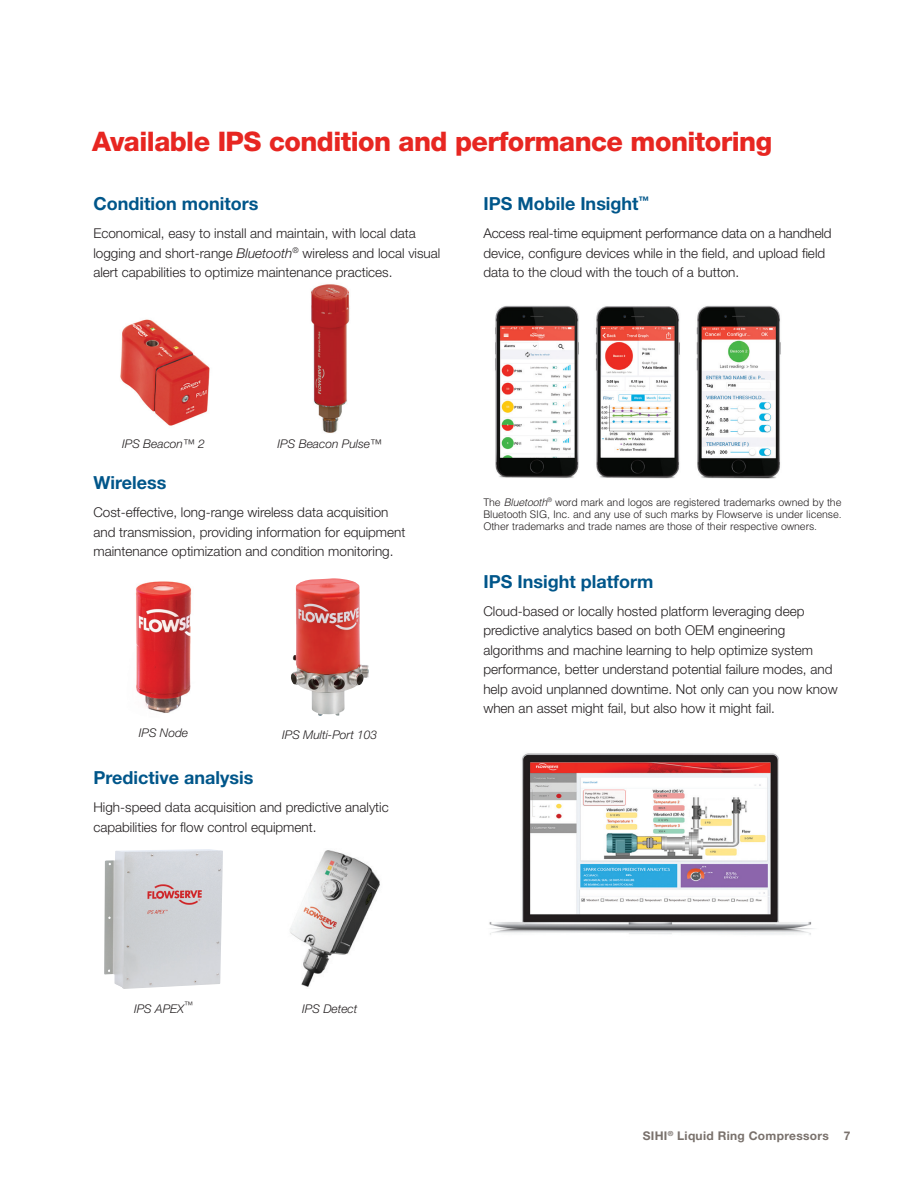
<style>
.page{position:relative;width:918px;height:1188px;background:#fff}
.page>*{position:absolute;margin:0;border:0;box-sizing:border-box;transform-origin:0 0}
.Headline_Level_1__re{font:800 27px "Helvetica Neue LT Std";letter-spacing:-.02em;color:#e72621}
.Subhead_Level_1__blu{font:700 18px "Helvetica Neue LT Std";color:#00568a}
.Body_copy{font:300 13.5px/19.5px "Helvetica Neue LT Std";color:#231f20}
.t1{font:italic 300 12px "Helvetica Neue LT Std";color:#231f20}
.t2{font:700 12px "Helvetica Neue LT Std";letter-spacing:.025em;color:#79716c}
.PB-Foot_Note{font:300 10.5px/12px "Helvetica LT Std";letter-spacing:-.01em;color:#231f20;text-align:justify}
.s1{font-style:italic}
</style>
<div class="page">
<img style="left:290px;top:850px;width:90px;height:137px">
<img style="left:104px;top:849px;width:119px;height:140px">
<img style="left:120px;top:319px;width:90px;height:107px">
<img style="left:311px;top:284px;width:39px;height:149px">
<img style="left:136px;top:581px;width:56px;height:132px">
<img style="left:291px;top:578px;width:78px;height:138px">
<img style="left:489px;top:753px;width:325px;height:182px">
<img style="left:495px;top:305px;width:286px;height:174px">
<p class="Headline_Level_1__re" style="left:92px;top:125px;width:682px">Available IPS condition and performance monitoring</p>
<p class="Subhead_Level_1__blu" style="left:93px;top:193px;width:166px">Condition monitors</p>
<p class="Body_copy" style="left:93px;top:223px;width:348px">Economical, easy to install and maintain, with local data logging and short-range <span class="s1">Bluetooth</span><sup>®</sup> wireless and local visual alert capabilities to optimize maintenance practices.</p>
<p class="Subhead_Level_1__blu" style="left:483px;top:193px;width:167px">IPS Mobile Insight<sup>™</sup></p>
<p class="Body_copy" style="left:483px;top:223px;width:350px">Access real-time equipment performance data on a handheld device, configure devices while in the field, and upload field data to the cloud with the touch of a button.</p>
<p class="t1" style="left:122px;top:436px;width:84px">IPS Beacon™ 2</p>
<p class="t1" style="left:278px;top:436px;width:106px">IPS Beacon Pulse™</p>
<p class="Subhead_Level_1__blu" style="left:93px;top:472px;width:74px">Wireless</p>
<p class="Body_copy" style="left:93px;top:503px;width:314px">Cost-effective, long-range wireless data acquisition and transmission, providing information for equipment maintenance optimization and condition monitoring.</p>
<p class="t1" style="left:139px;top:725px;width:51px">IPS Node</p>
<p class="t1" style="left:282px;top:727px;width:97px">IPS Multi-Port 103</p>
<p class="Subhead_Level_1__blu" style="left:93px;top:766px;width:161px">Predictive analysis</p>
<p class="Body_copy" style="left:93px;top:797px;width:297px">High-speed data acquisition and predictive analytic capabilities for flow control equipment.</p>
<p class="PB-Foot_Note" style="left:483px;top:496px;width:360px">The <span class="s1">Bluetooth</span><sup>®</sup> word mark and logos are registered trademarks owned by the Bluetooth SIG, Inc. and any use of such marks by Flowserve is under license.<br>Other trademarks and trade names are those of their respective owners.</p>
<p class="Subhead_Level_1__blu" style="left:483px;top:570px;width:171px">IPS Insight platform</p>
<p class="Body_copy" style="left:483px;top:601px;width:356px">Cloud-based or locally hosted platform leveraging deep predictive analytics based on both OEM engineering algorithms and machine learning to help optimize system performance, better understand potential failure modes, and help avoid unplanned downtime. Not only can you now know when an asset might fail, but also how it might fail.</p>
<p class="t1" style="left:134px;top:1001px;width:60px">IPS APEX<sup>™</sup></p>
<p class="t1" style="left:302px;top:1001px;width:57px">IPS Detect</p>
<p class="t2" style="left:643px;top:1128px;width:209px">SIHI<sup>®</sup> Liquid Ring Compressors 7</p>
</div>
